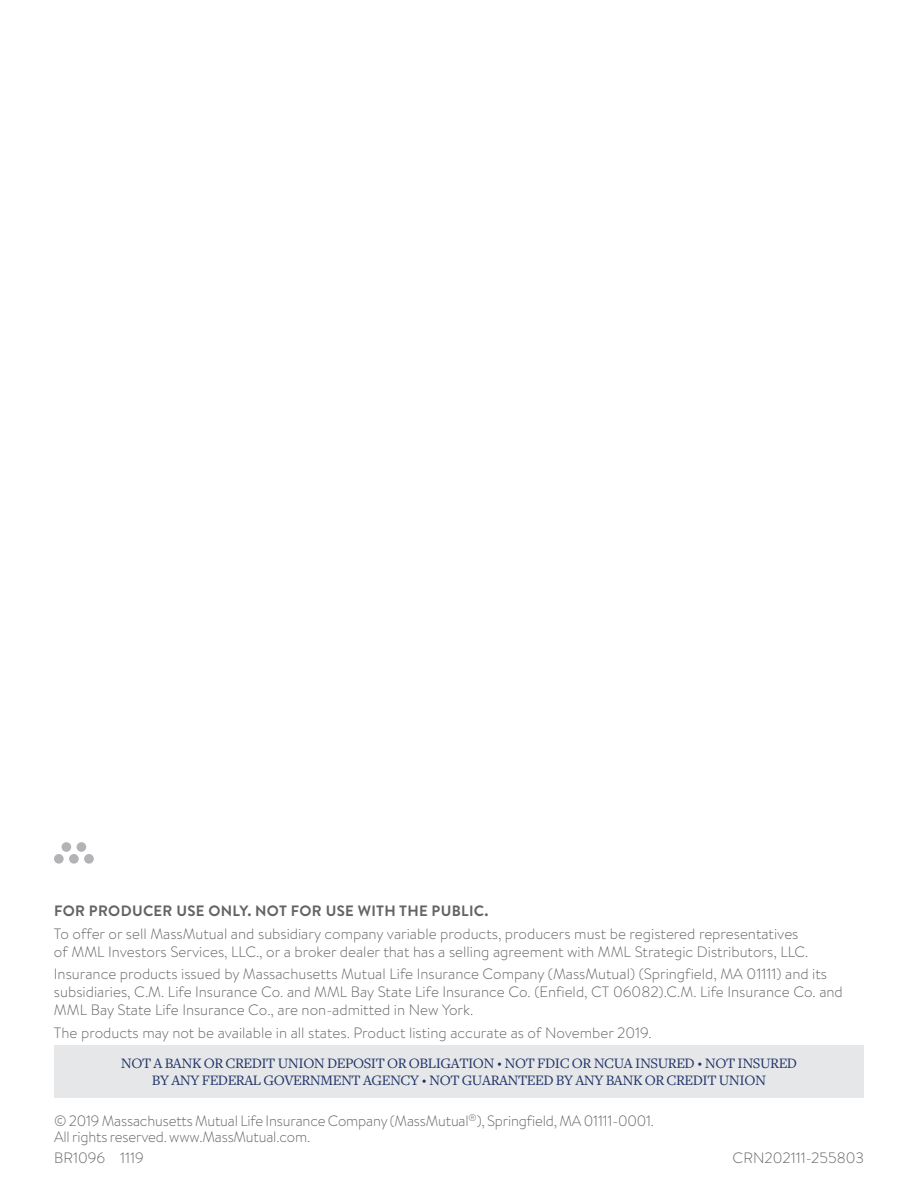
<style>
.page{position:relative;width:918px;height:1188px;background:#fff}
.page>*{position:absolute;margin:0;border:0;box-sizing:border-box;transform-origin:0 0}
.t1{font:300 15px/18px "MM Brandon Text";color:#636366}
.t2{font:15px/16.5px "Freight Text Pro";letter-spacing:-.03em;color:#1f3369;text-align:center}
.t3{font:700 15px "MM Brandon Text";letter-spacing:.02em;color:#636366}
.s1{font-family:"MM Brandon Text"}
</style>
<div class="page">
<div style="left:84px;top:854px;width:10px;height:10px;background:#b2b3b7;border-radius:50%"></div>
<div style="left:69px;top:854px;width:10px;height:10px;background:#b2b3b7;border-radius:50%"></div>
<div style="left:54px;top:854px;width:10px;height:10px;background:#b2b3b7;border-radius:50%"></div>
<div style="left:77px;top:842px;width:9px;height:10px;background:#b2b3b7;border-radius:50%"></div>
<div style="left:62px;top:842px;width:9px;height:10px;background:#b2b3b7;border-radius:50%"></div>
<div style="left:54px;top:1045px;width:810px;height:52px;background:#e6e7e9"></div>
<p class="t3" style="left:54px;top:901px;width:436px">FOR PRODUCER USE ONLY. NOT FOR USE WITH THE PUBLIC.</p>
<p class="t1" style="left:54px;top:924px;width:756px">To offer or sell MassMutual and subsidiary company variable products, producers must be registered representatives of MML Investors Services, LLC., or a broker dealer that has a selling agreement with MML Strategic Distributors, LLC.</p>
<p class="t1" style="left:54px;top:965px;width:790px">Insurance products issued by Massachusetts Mutual Life Insurance Company (MassMutual) (Springfield, MA 01111) and its subsidiaries, C.M. Life Insurance Co. and MML Bay State Life Insurance Co. (Enfield, CT 06082).C.M. Life Insurance Co. and<br>MML Bay State Life Insurance Co., are non-admitted in New York.</p>
<p class="t1" style="left:54px;top:1023px;width:599px">The products may not be available in all states. Product listing accurate as of November 2019.</p>
<p class="t2" style="left:121px;top:1055px;width:678px">NOT A BANK OR CREDIT UNION DEPOSIT OR OBLIGATION <span class="s1">•</span> NOT FDIC OR NCUA INSURED <span class="s1">•</span> NOT INSURED<br>BY ANY FEDERAL GOVERNMENT AGENCY <span class="s1">•</span> NOT GUARANTEED BY ANY BANK OR CREDIT UNION</p>
<p class="t1" style="left:54px;top:1112px;width:602px;line-height:15.8px">© 2019 Massachusetts Mutual Life Insurance Company (MassMutual<sup>®</sup>), Springfield, MA 01111-0001.<br>All rights reserved. www.MassMutual.com.</p>
<p class="t1" style="left:54px;top:1148px;width:91px">BR1096 1119</p>
<p class="t1" style="left:733px;top:1148px;width:133px">CRN202111-255803</p>
</div>
